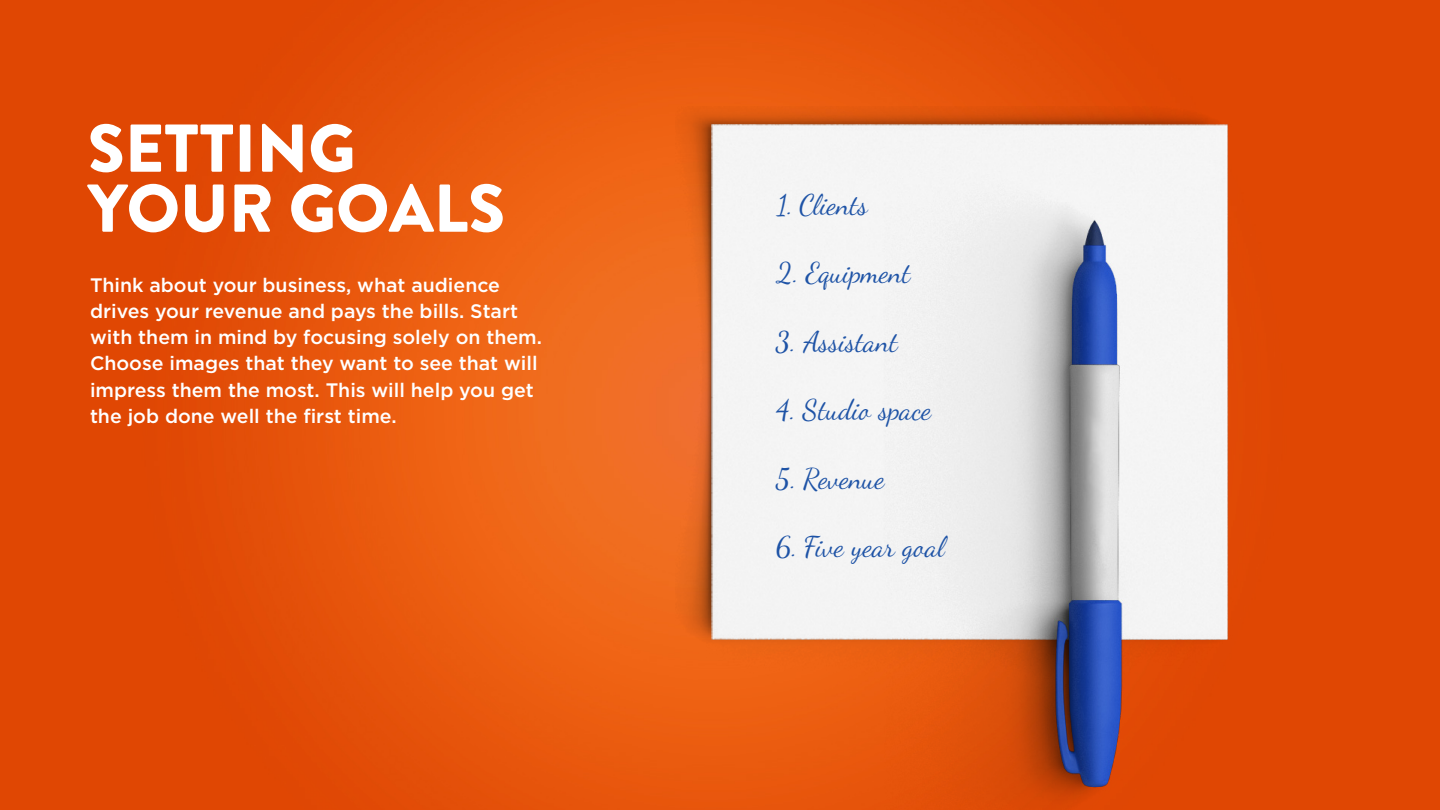
<style>
.page{position:relative;width:1440px;height:810px;background:#fff}
.page>*{position:absolute;margin:0;border:0;box-sizing:border-box;transform-origin:0 0}
.t1{font:900 67.5px "Brandon Grotesque";color:#fff}
.t2{font:28.5px "Dancing Script OT";color:#1e53a6}
.t3{font:500 19.5px/26.2px "Gotham";color:#fff}
</style>
<div class="page">
<img style="left:0;top:0;width:1440px;height:810px">
<img style="left:675px;top:106px;width:592px;height:704px">
<p class="t1" style="left:88px;top:101px;width:270px">SETTING</p>
<p class="t1" style="left:88px;top:161px;width:419px">YOUR GOALS</p>
<p class="t3" style="left:90px;top:271px;width:454px">Think about your business, what audience drives your revenue and pays the bills. Start with them in mind by focusing solely on them.<br>Choose images that they want to see that will impress them the most. This will help you get the job done well the first time.</p>
<p class="t2" style="left:775px;top:188px;width:94px">1. Clients</p>
<p class="t2" style="left:775px;top:256px;width:137px">2. Equipment</p>
<p class="t2" style="left:775px;top:325px;width:124px">3. Assistant</p>
<p class="t2" style="left:775px;top:393px;width:158px">4. Studio space</p>
<p class="t2" style="left:775px;top:461px;width:111px">5. Revenue</p>
<p class="t2" style="left:775px;top:530px;width:171px">6. Five year goal</p>
</div>
